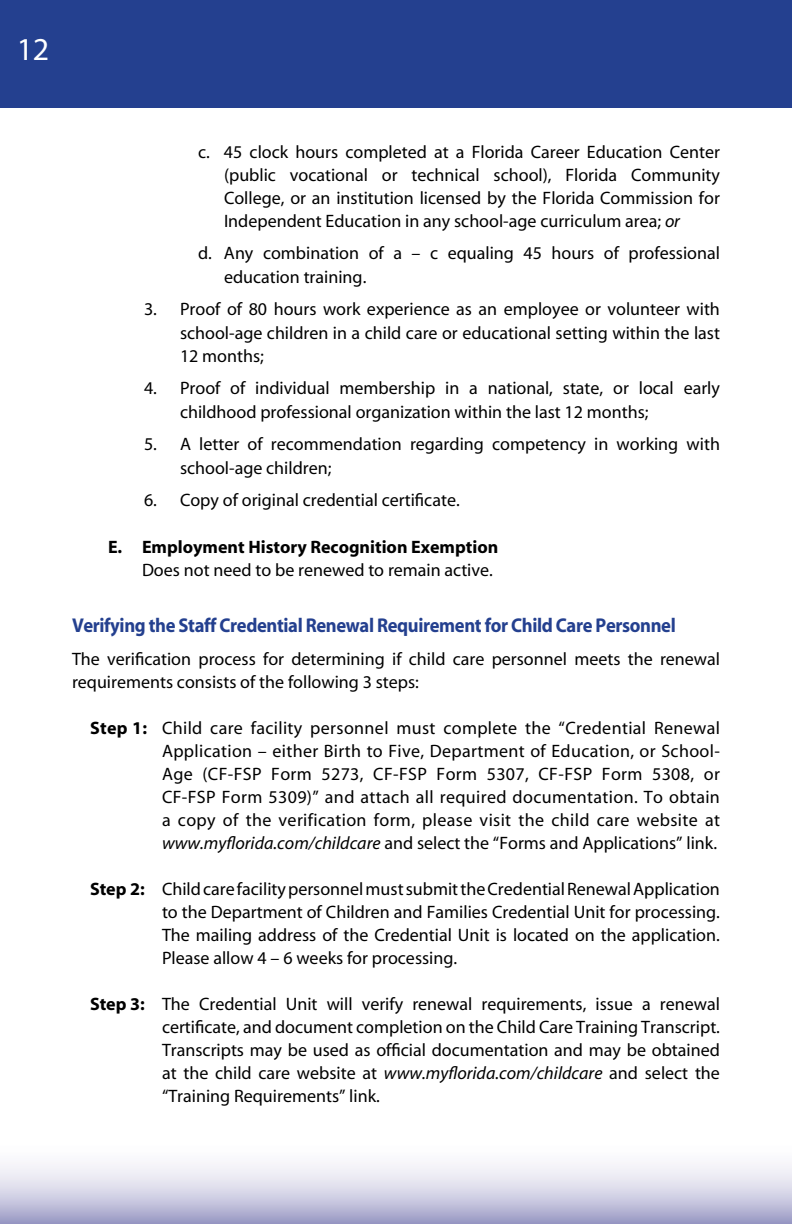
<style>
.page{position:relative;width:792px;height:1224px;background:#fff}
.page>*{position:absolute;margin:0;border:0;box-sizing:border-box;transform-origin:0 0}
.t1{font:32px "Myriad";color:#fff}
.t2{font:700 20px "Myriad";letter-spacing:-.02em;color:#24408f;scale:.93 1}
.t3{font:18px/23px "Myriad";color:#000;text-align:justify}
.t4{font:700 18px "Myriad";color:#000}
.s1{font-style:italic}
.s2{font-weight:700}
</style>
<div class="page">
<div style="left:0;top:0;width:792px;height:108px;background:#24408f"></div>
<svg style="left:0;top:1164px;width:792px;height:60px"></svg>
<h1 class="t1" style="left:17px;top:33px;width:34px">12</h1>
<p class="t3" style="left:224px;top:141px;width:498px;text-indent:-26px">c. 45 clock hours completed at a Florida Career Education Center (public vocational or technical school), Florida Community College, or an institution licensed by the Florida Commission for Independent Education in any school-age curriculum area; <span class="s1">or</span></p>
<p class="t3" style="left:224px;top:243px;width:498px;text-indent:-26px">d. Any combination of a – c equaling 45 hours of professional education training.</p>
<p class="t3" style="left:180px;top:299px;width:542px;text-indent:-36px">3. Proof of 80 hours work experience as an employee or volunteer with school-age children in a child care or educational setting within the last 12 months;</p>
<p class="t3" style="left:180px;top:378px;width:541px;text-indent:-36px">4. Proof of individual membership in a national, state, or local early childhood professional organization within the last 12 months;</p>
<p class="t3" style="left:180px;top:434px;width:542px;text-indent:-36px">5. A letter of recommendation regarding competency in working with school-age children;</p>
<p class="t3" style="left:144px;top:490px;width:317px">6. Copy of original credential certificate.</p>
<p class="t4" style="left:108px;top:537px;width:392px">E. Employment History Recognition Exemption</p>
<p class="t3" style="left:142px;top:559px;width:352px">Does not need to be renewed to remain active.</p>
<p class="t2" style="left:72px;top:614px;width:651px">Verifying the Staff Credential Renewal Requirement for Child Care Personnel</p>
<p class="t3" style="left:72px;top:648px;width:650px">The verification process for determining if child care personnel meets the renewal requirements consists of the following 3 steps:</p>
<p class="t3" style="left:162px;top:717px;width:560px;text-indent:-72px"><span class="s2">Step 1:</span> Child care facility personnel must complete the “Credential Renewal Application – either Birth to Five, Department of Education, or School-Age (CF-FSP Form 5273, CF-FSP Form 5307, CF-FSP Form 5308, or CF-FSP Form 5309)” and attach all required documentation. To obtain a copy of the verification form, please visit the child care website at <span class="s1">www.myflorida.com/childcare</span> and select the “Forms and Applications” link.</p>
<p class="t3" style="left:162px;top:878px;width:560px;text-indent:-72px"><span class="s2">Step 2:</span> Child care facility personnel must submit the Credential Renewal Application to the Department of Children and Families Credential Unit for processing.<br>The mailing address of the Credential Unit is located on the application.<br>Please allow 4 – 6 weeks for processing.</p>
<p class="t3" style="left:162px;top:993px;width:560px;text-indent:-72px"><span class="s2">Step 3:</span> The Credential Unit will verify renewal requirements, issue a renewal certificate, and document completion on the Child Care Training Transcript.<br>Transcripts may be used as official documentation and may be obtained at the child care website at <span class="s1">www.myflorida.com/childcare</span> and select the “Training Requirements” link.</p>
</div>
